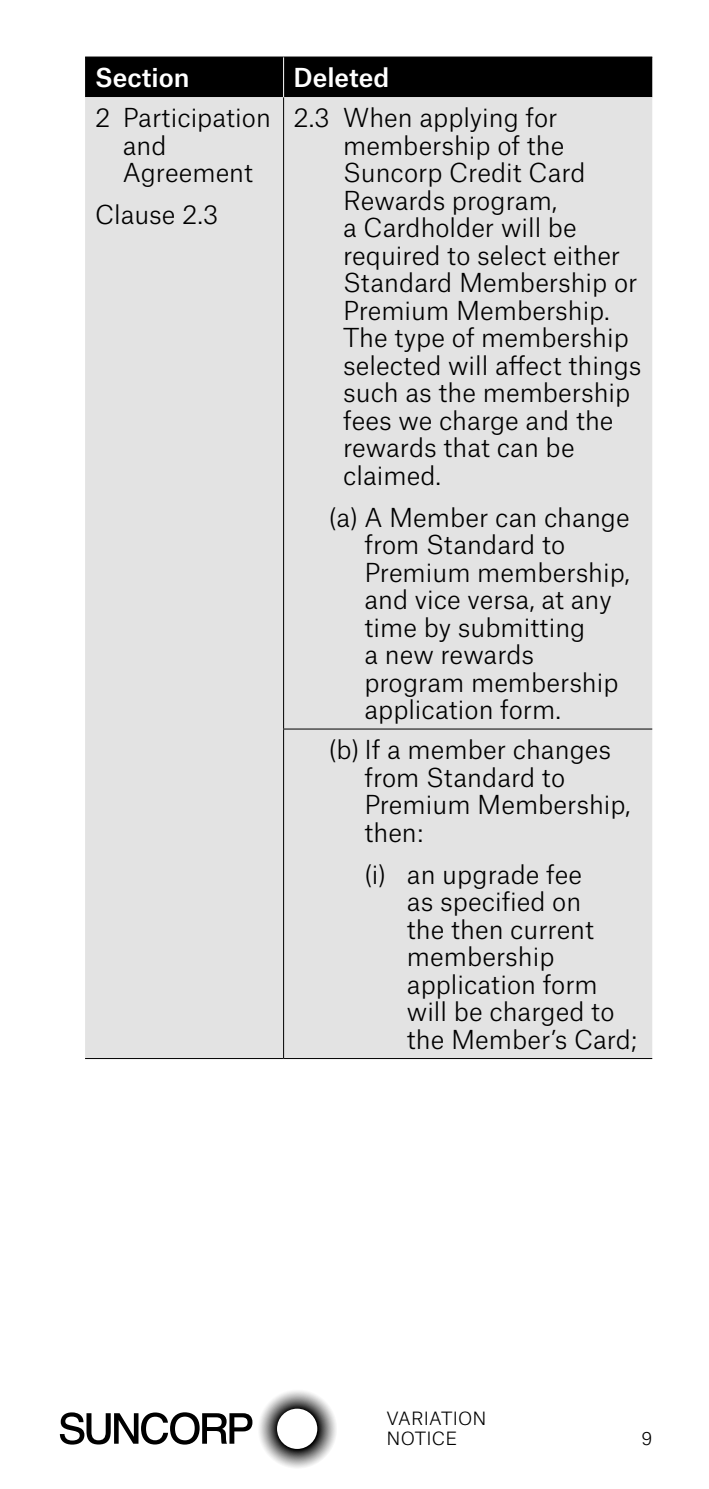
<style>
.page{position:relative;width:709px;height:1489px;background:#fff}
.page>*{position:absolute;margin:0;border:0;box-sizing:border-box;transform-origin:0 0}
.t1{font:300 25px/27.5px "Atlas Grotesk";color:#000}
.t2{font:500 25px "Atlas Grotesk";color:#fff}
.t3{font:300 17.5px/20px "Atlas Grotesk";letter-spacing:.01em;color:#000}
</style>
<div class="page">
<svg style="left:60px;top:1391px;width:276px;height:77px"></svg>
<div style="left:85px;top:58px;width:567px;height:39px;background:#000"></div>
<div style="left:85px;top:97px;width:567px;height:961px;background:#e3e3e3"></div>
<hr style="left:85px;top:57px;width:198px;height:1px;background:#000">
<hr style="left:283px;top:57px;width:369px;height:1px;background:#000">
<hr style="left:283px;top:97px;width:1px;height:631px;background:#000">
<hr style="left:283px;top:728px;width:369px;height:1px;background:#000">
<hr style="left:283px;top:729px;width:1px;height:329px;background:#000">
<hr style="left:85px;top:1058px;width:198px;height:1px;background:#000">
<hr style="left:283px;top:1058px;width:369px;height:1px;background:#000">
<hr style="left:283px;top:57px;width:1px;height:40px;background:#fff">
<p class="t2" style="left:95px;top:57px;width:96px">Section</p>
<p class="t2" style="left:293px;top:57px;width:97px">Deleted</p>
<p class="t1" style="left:123px;top:101px;width:150px;text-indent:-28px">2 Participation and<br>Agreement</p>
<p class="t1" style="left:95px;top:198px;width:125px">Clause 2.3</p>
<p class="t1" style="left:343px;top:101px;width:300px;text-indent:-50px">2.3 When applying for membership of the<br>Suncorp Credit Card<br>Rewards program,<br>a Cardholder will be required to select either<br>Standard Membership or<br>Premium Membership.<br>The type of membership selected will affect things such as the membership fees we charge and the rewards that can be claimed.</p>
<p class="t1" style="left:364px;top:501px;width:267px;text-indent:-35px">(a) A Member can change from Standard to<br>Premium membership, and vice versa, at any time by submitting<br>a new rewards program membership application form.</p>
<p class="t1" style="left:364px;top:733px;width:268px;text-indent:-35px">(b) If a member changes from Standard to<br>Premium Membership, then:</p>
<p class="t1" style="left:407px;top:857px;width:232px;text-indent:-43px">(i) an upgrade fee<br>as specified on<br>the then current membership application form will be charged to the Member’s Card;</p>
<p class="t3" style="left:386px;top:1406px;width:102px">VARIATION<br>NOTICE</p>
<p class="t3" style="left:641px;top:1426px;width:12px">9</p>
</div>
